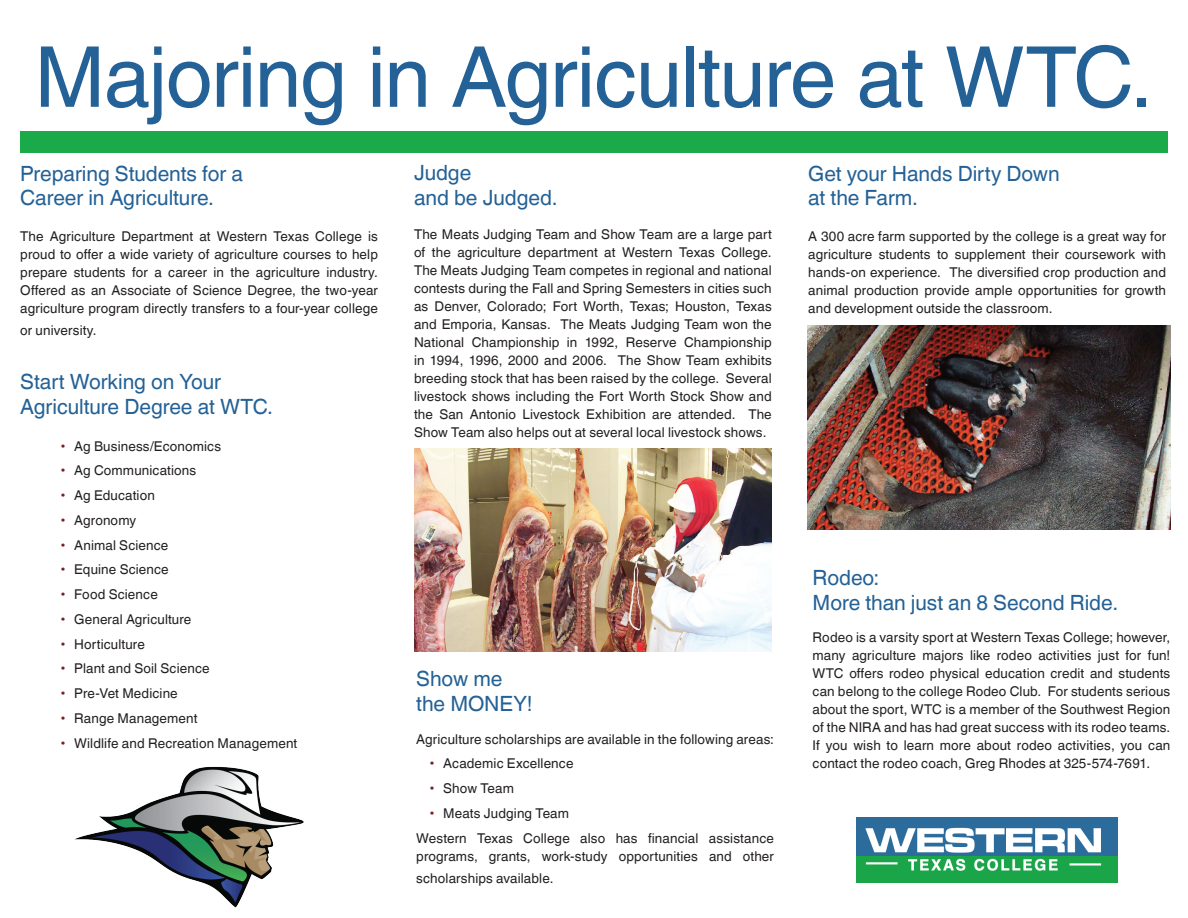
<style>
.page{position:relative;width:1188px;height:918px;background:#fff}
.page>*{position:absolute;margin:0;border:0;box-sizing:border-box;transform-origin:0 0}
.t1{font:84px "Helvetica World";letter-spacing:-.02em;color:#236196}
.t2{font:21px/24.8px "Helvetica World";letter-spacing:-.005em;color:#236196}
.t3{font:13.5px/18px "Helvetica World";letter-spacing:.01em;color:#231f20;text-align:justify}
.s1{font-family:"Adobe Caslon Pro";color:#762023}
</style>
<div class="page">
<div style="left:20px;top:131px;width:1148px;height:22px;background:#1aaa4a"></div>
<img style="left:414px;top:448px;width:358px;height:204px">
<img style="left:807px;top:326px;width:363px;height:203px">
<img style="left:74px;top:767px;width:230px;height:141px">
<img style="left:857px;top:817px;width:261px;height:65px">
<h1 class="t1" style="left:34px;top:29px;width:1121px">Majoring in Agriculture at WTC.</h1>
<h2 class="t2" style="left:20px;top:161px;width:224px">Preparing Students for a<br>Career in Agriculture.</h2>
<h2 class="t2" style="left:414px;top:160px;width:145px">Judge<br>and be Judged.</h2>
<p class="t3" style="left:20px;top:227px;width:359px">The Agriculture Department at Western Texas College is proud to offer a wide variety of agriculture courses to help prepare students for a career in the agriculture industry.<br>Offered as an Associate of Science Degree, the two-year agriculture program directly transfers to a four-year college</p>
<p class="t3" style="left:20px;top:322px;width:78px">or university.</p>
<h2 class="t2" style="left:20px;top:370px;width:254px">Start Working on Your<br>Agriculture Degree at WTC.</h2>
<p class="t3" style="left:61px;top:437px;width:162px"><span class="s1">•</span> Ag Business/Economics</p>
<p class="t3" style="left:61px;top:462px;width:137px"><span class="s1">•</span> Ag Communications</p>
<p class="t3" style="left:61px;top:487px;width:96px"><span class="s1">•</span> Ag Education</p>
<p class="t3" style="left:61px;top:511px;width:77px"><span class="s1">•</span> Agronomy</p>
<p class="t3" style="left:61px;top:536px;width:109px"><span class="s1">•</span> Animal Science</p>
<p class="t3" style="left:61px;top:561px;width:110px"><span class="s1">•</span> Equine Science</p>
<p class="t3" style="left:61px;top:586px;width:99px"><span class="s1">•</span> Food Science</p>
<p class="t3" style="left:61px;top:610px;width:132px"><span class="s1">•</span> General Agriculture</p>
<p class="t3" style="left:61px;top:635px;width:86px"><span class="s1">•</span> Horticulture</p>
<p class="t3" style="left:61px;top:660px;width:150px"><span class="s1">•</span> Plant and Soil Science</p>
<p class="t3" style="left:61px;top:684px;width:119px"><span class="s1">•</span> Pre-Vet Medicine</p>
<p class="t3" style="left:61px;top:709px;width:138px"><span class="s1">•</span> Range Management</p>
<p class="t3" style="left:61px;top:734px;width:238px"><span class="s1">•</span> Wildlife and Recreation Management</p>
<p class="t3" style="left:414px;top:225px;width:359px">The Meats Judging Team and Show Team are a large part of the agriculture department at Western Texas College.<br>The Meats Judging Team competes in regional and national contests during the Fall and Spring Semesters in cities such as Denver, Colorado; Fort Worth, Texas; Houston, Texas and Emporia, Kansas. The Meats Judging Team won the National Championship in 1992, Reserve Championship in 1994, 1996, 2000 and 2006. The Show Team exhibits breeding stock that has been raised by the college. Several livestock shows including the Fort Worth Stock Show and the San Antonio Livestock Exhibition are attended. The Show Team also helps out at several local livestock shows.</p>
<h2 class="t2" style="left:416px;top:666px;width:118px">Show me the MONEY!</h2>
<p class="t3" style="left:416px;top:730px;width:359px">Agriculture scholarships are available in the following areas:</p>
<p class="t3" style="left:430px;top:755px;width:145px"><span class="s1">•</span> Academic Excellence</p>
<p class="t3" style="left:430px;top:779px;width:86px"><span class="s1">•</span> Show Team</p>
<p class="t3" style="left:416px;top:801px;width:359px;line-height:24.8px;text-indent:14px"><span class="s1">•</span> Meats Judging Team<br>Western Texas College also has financial assistance</p>
<p class="t3" style="left:416px;top:845px;width:359px;line-height:22.5px">programs, grants, work-study opportunities and other scholarships available.</p>
<h2 class="t2" style="left:808px;top:161px;width:253px">Get your Hands Dirty Down at the Farm.</h2>
<p class="t3" style="left:808px;top:227px;width:359px">A 300 acre farm supported by the college is a great way for agriculture students to supplement their coursework with hands-on experience. The diversified crop production and animal production provide ample opportunities for growth and development outside the classroom.</p>
<h2 class="t2" style="left:813px;top:566px;width:307px">Rodeo:<br>More than just an 8 Second Ride.</h2>
<p class="t3" style="left:813px;top:628px;width:359px">Rodeo is a varsity sport at Western Texas College; however, many agriculture majors like rodeo activities just for fun!<br>WTC offers rodeo physical education credit and students can belong to the college Rodeo Club. For students serious about the sport, WTC is a member of the Southwest Region of the NIRA and has had great success with its rodeo teams.<br>If you wish to learn more about rodeo activities, you can contact the rodeo coach, Greg Rhodes at 325-574-7691.</p>
</div>
